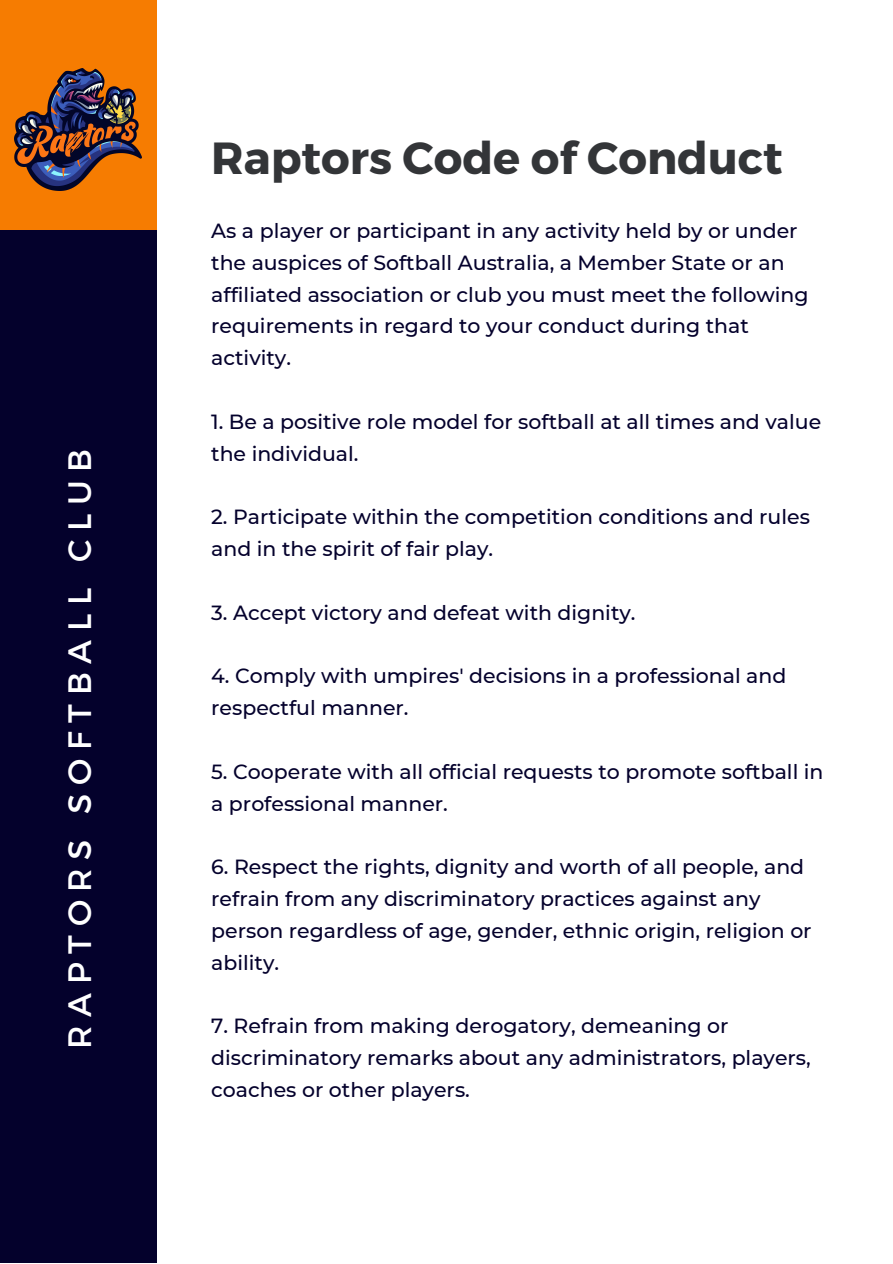
<style>
.page{position:relative;width:893px;height:1264px;background:#fff}
.page>*{position:absolute;margin:0;border:0;box-sizing:border-box;transform-origin:0 0}
.t1{font:700 45px "Montserrat";color:#333538}
.t2{font:32.4px "Montserrat";letter-spacing:.265em;color:#fff}
.t3{font:500 20.4px/31.8px "Montserrat";color:#04012c}
</style>
<div class="page">
<div style="left:0;top:0;width:157px;height:243px;background:#f67c01"></div>
<div style="left:0;top:230px;width:157px;height:1032px;background:#04012c"></div>
<img style="left:15px;top:68px;width:127px;height:123px">
<p class="t2" style="left:58px;top:1048px;width:601px;rotate:-90deg">RAPTORS SOFTBALL CLUB</p>
<p class="t1" style="left:211px;top:129px;width:573px">Raptors Code of Conduct</p>
<p class="t3" style="left:211px;top:215px;width:599px">As a player or participant in any activity held by or under the auspices of Softball Australia, a Member State or an affiliated association or club you must meet the following requirements in regard to your conduct during that activity.</p>
<p class="t3" style="left:211px;top:405px;width:611px">1. Be a positive role model for softball at all times and value the individual.</p>
<p class="t3" style="left:211px;top:501px;width:600px">2. Participate within the competition conditions and rules and in the spirit of fair play.</p>
<p class="t3" style="left:211px;top:596px;width:426px">3. Accept victory and defeat with dignity.</p>
<p class="t3" style="left:211px;top:660px;width:576px">4. Comply with umpires' decisions in a professional and respectful manner.</p>
<p class="t3" style="left:211px;top:755px;width:613px">5. Cooperate with all official requests to promote softball in a professional manner.</p>
<p class="t3" style="left:211px;top:850px;width:602px">6. Respect the rights, dignity and worth of all people, and refrain from any discriminatory practices against any person regardless of age, gender, ethnic origin, religion or ability.</p>
<p class="t3" style="left:211px;top:1009px;width:601px">7. Refrain from making derogatory, demeaning or discriminatory remarks about any administrators, players, coaches or other players.</p>
</div>
